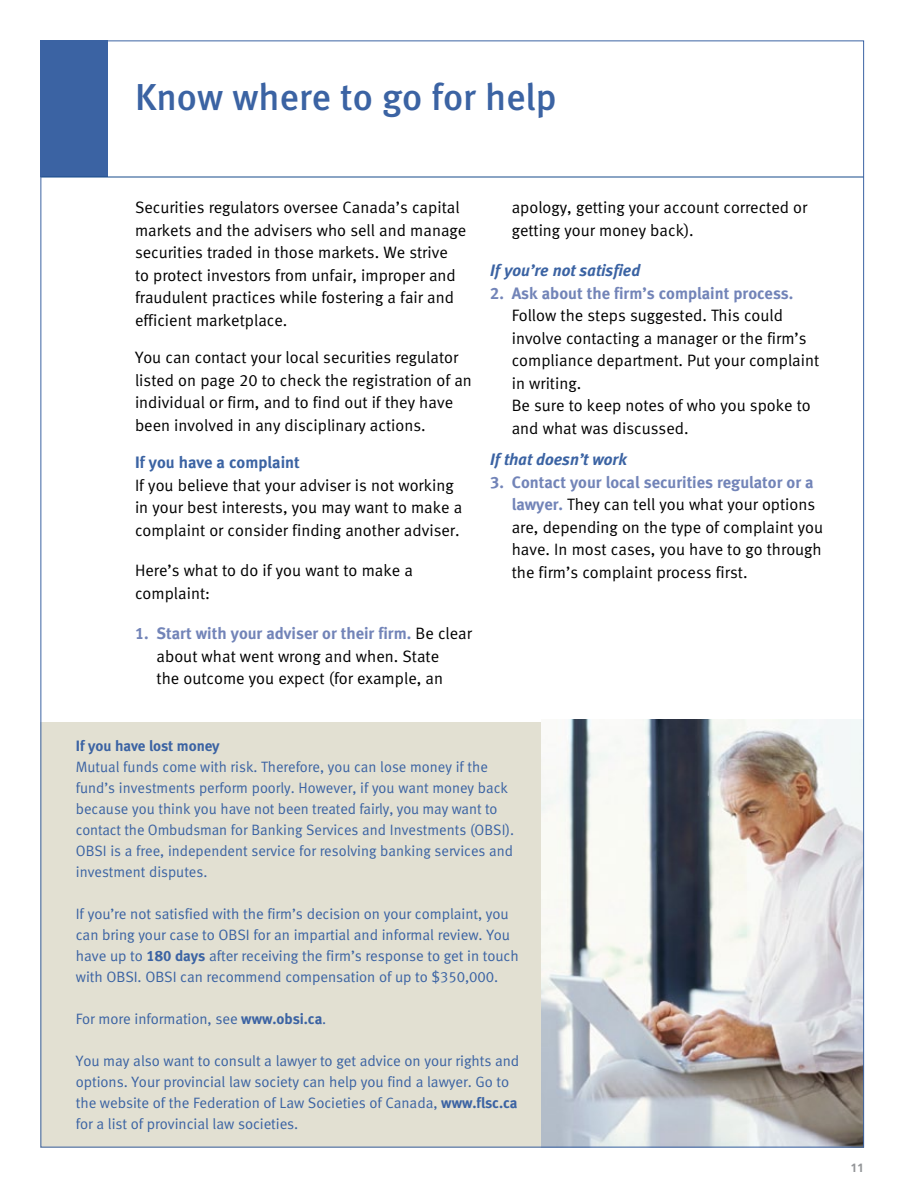
<style>
.page{position:relative;width:918px;height:1188px;background:#fff}
.page>*{position:absolute;margin:0;border:0;box-sizing:border-box;transform-origin:0 0}
.t1{font:37.5px "Meta Medium LF";color:#3b63a3}
.t2{font:16.5px/22.5px "Meta Normal LF";color:#000}
.t3{font:italic 16.5px "Meta Bold LF";color:#3b63a3}
.t4{font:16.5px "Meta Bold LF";color:#3b63a3}
.t5{font:15px/21px "Meta Normal LF";letter-spacing:-.005em;color:#3b63a3}
.t6{font:15px "Meta Bold LF";letter-spacing:-.005em;color:#3b63a3}
.t7{font:700 12px "Frutiger LT Std";color:#939598}
.s1{font-family:"Meta Bold LF";color:#7284b8}
.s2{font-family:"Meta Bold LF"}
</style>
<div class="page">
<div style="left:40px;top:40px;width:68px;height:137px;background:#3b63a3"></div>
<hr style="left:40px;top:177px;width:824px;height:1px;background:#174b8b">
<div style="left:40px;top:722px;width:813px;height:426px;background:#e2e0d2"></div>
<img style="left:541px;top:720px;width:321px;height:426px">
<p class="t1" style="left:135px;top:76px;width:423px">Know where to go for help</p>
<p class="t2" style="left:135px;top:196px;width:333px">Securities regulators oversee Canada’s capital markets and the advisers who sell and manage securities traded in those markets. We strive<br>to protect investors from unfair, improper and fraudulent practices while fostering a fair and efficient marketplace.</p>
<p class="t2" style="left:135px;top:346px;width:338px">You can contact your local securities regulator listed on page 20 to check the registration of an individual or firm, and to find out if they have been involved in any disciplinary actions.</p>
<p class="t4" style="left:135px;top:453px;width:166px">If you have a complaint</p>
<p class="t2" style="left:135px;top:474px;width:329px">If you believe that your adviser is not working in your best interests, you may want to make a complaint or consider finding another adviser.</p>
<p class="t2" style="left:135px;top:559px;width:279px">Here’s what to do if you want to make a complaint:</p>
<p class="t2" style="left:157px;top:622px;width:317px;text-indent:-22px"><span class="s1">1. Start with your adviser or their firm.</span> Be clear about what went wrong and when. State<br>the outcome you expect (for example, an</p>
<p class="t2" style="left:512px;top:196px;width:297px">apology, getting your account corrected or getting your money back).</p>
<p class="t3" style="left:490px;top:261px;width:152px">If you’re not satisfied</p>
<p class="t2" style="left:512px;top:282px;width:309px;text-indent:-22px"><span class="s1">2. Ask about the firm’s complaint process.<br></span>Follow the steps suggested. This could involve contacting a manager or the firm’s compliance department. Put your complaint in writing.<br>Be sure to keep notes of who you spoke to and what was discussed.</p>
<p class="t3" style="left:490px;top:450px;width:138px">If that doesn’t work</p>
<p class="t2" style="left:512px;top:471px;width:313px;text-indent:-22px"><span class="s1">3. Contact your local securities regulator or a lawyer.</span> They can tell you what your options are, depending on the type of complaint you have. In most cases, you have to go through the firm’s complaint process first.</p>
<p class="t6" style="left:76px;top:737px;width:145px">If you have lost money</p>
<p class="t5" style="left:76px;top:756px;width:440px">Mutual funds come with risk. Therefore, you can lose money if the fund’s investments perform poorly. However, if you want money back because you think you have not been treated fairly, you may want to contact the Ombudsman for Banking Services and Investments (OBSI).<br>OBSI is a free, independent service for resolving banking services and investment disputes.</p>
<p class="t5" style="left:76px;top:903px;width:444px">If you’re not satisfied with the firm’s decision on your complaint, you can bring your case to OBSI for an impartial and informal review. You have up to <span class="s2">180 days</span> after receiving the firm’s response to get in touch with OBSI. OBSI can recommend compensation of up to $350,000.</p>
<p class="t5" style="left:76px;top:1008px;width:252px">For more information, see <span class="s2">www.obsi.ca</span>.</p>
<p class="t5" style="left:76px;top:1050px;width:445px">You may also want to consult a lawyer to get advice on your rights and options. Your provincial law society can help you find a lawyer. Go to the website of the Federation of Law Societies of Canada, <span class="s2">www.flsc.ca </span>for a list of provincial law societies.</p>
<p class="t7" style="left:851px;top:1160px;width:15px">11</p>
</div>
